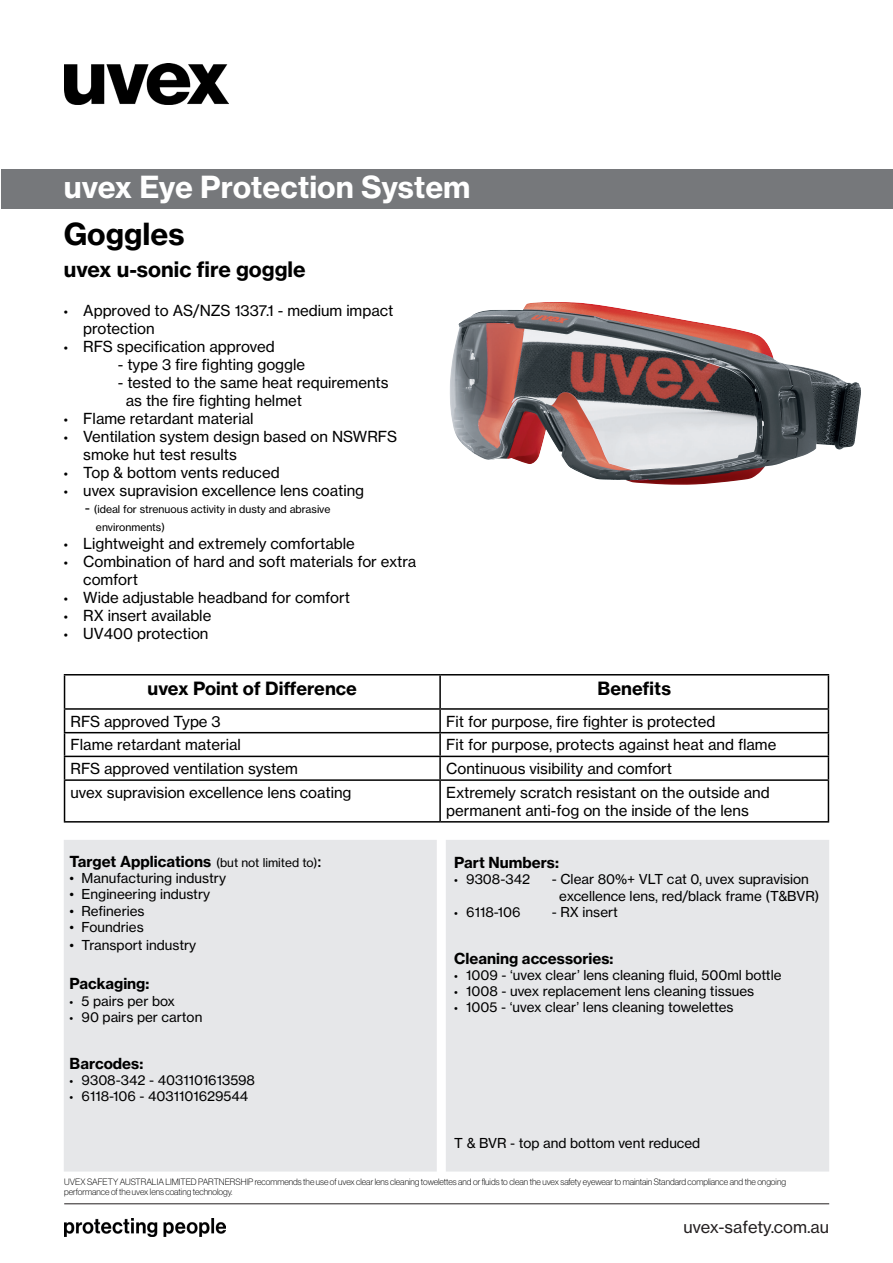
<style>
.page{position:relative;width:893px;height:1263px;background:#fff}
.page>*{position:absolute;margin:0;border:0;box-sizing:border-box;transform-origin:0 0}
.t1{font:30px "N Haas Grotesk TX Pro 75 Bd";color:#fff}
.t2{font:30px "N Haas Grotesk TX Pro 75 Bd";color:#000}
.t3{font:21px "N Haas Grotesk TX Pro 75 Bd";color:#000}
.t4{font:18px "N Haas Grotesk TX Pro 75 Bd";color:#000}
.t5{font:16.5px "N Haas Grotesk TX Pro 55 Rg";color:#231f20}
.Paragraph_Style_1{font:15px/18px "N Haas Grotesk TX Pro 55 Rg";color:#000}
.t6{font:15px "N Haas Grotesk TX Pro 75 Bd";color:#000}
.t7{font:13.5px/16.2px "N Haas Grotesk TX Pro 55 Rg";color:#000}
.Paragraph_Style_1-2{font:10.5px/18px "N Haas Grotesk TX Pro 55 Rg";color:#000}
.t8{font:9px/10.8px "N Haas Grotesk DS Pro 35 X Lt";color:#000}
.s1{font-family:"Myriad Pro"}
.s2{font-size:14.25px}
.s3{font-family:"N Haas Grotesk TX Pro 55 Rg";font-size:12px}
.s4{font-family:"N Haas Grotesk TX Pro 55 Rg";font-size:18px}
</style>
<div class="page">
<div style="left:1px;top:169px;width:891px;height:40px;background:#76787b"></div>
<img style="left:64px;top:64px;width:165px;height:41px">
<img style="left:64px;top:1218px;width:161px;height:18px">
<hr style="left:64px;top:1203px;width:765px;height:1px;background:#231f20">
<div style="left:64px;top:840px;width:373px;height:331px;background:#e6e7e9"></div>
<div style="left:446px;top:840px;width:383px;height:331px;background:#e6e7e9"></div>
<img style="left:450px;top:302px;width:411px;height:183px">
<hr style="left:64px;top:674px;width:376px;height:1px;background:#000">
<hr style="left:64px;top:675px;width:1px;height:33px;background:#000">
<hr style="left:440px;top:674px;width:389px;height:1px;background:#000">
<hr style="left:439px;top:675px;width:2px;height:33px;background:#000">
<hr style="left:828px;top:675px;width:1px;height:33px;background:#000">
<hr style="left:64px;top:708px;width:376px;height:2px;background:#000">
<hr style="left:440px;top:708px;width:389px;height:2px;background:#000">
<hr style="left:439px;top:710px;width:2px;height:22px;background:#000">
<hr style="left:64px;top:732px;width:376px;height:1px;background:#000">
<hr style="left:440px;top:732px;width:389px;height:1px;background:#000">
<hr style="left:439px;top:733px;width:2px;height:23px;background:#000">
<hr style="left:64px;top:756px;width:376px;height:1px;background:#000">
<svg style="left:64px;top:710px;width:1px;height:69px"></svg>
<hr style="left:440px;top:756px;width:389px;height:1px;background:#000">
<hr style="left:439px;top:757px;width:2px;height:22px;background:#000">
<svg style="left:828px;top:710px;width:1px;height:69px"></svg>
<hr style="left:64px;top:779px;width:376px;height:2px;background:#000">
<hr style="left:64px;top:781px;width:1px;height:40px;background:#000">
<hr style="left:440px;top:779px;width:389px;height:2px;background:#000">
<hr style="left:439px;top:781px;width:2px;height:40px;background:#000">
<hr style="left:828px;top:781px;width:1px;height:40px;background:#000">
<hr style="left:64px;top:821px;width:376px;height:1px;background:#000">
<hr style="left:440px;top:821px;width:389px;height:1px;background:#000">
<h1 class="t1" style="left:64px;top:168px;width:408px">uvex Eye Protection System</h1>
<p class="t2" style="left:64px;top:215px;width:122px">Goggles</p>
<p class="t3" style="left:64px;top:256px;width:243px">uvex u-sonic fire goggle</p>
<p class="Paragraph_Style_1" style="left:83px;top:302px;width:312px;text-indent:-20px"><span class="s1">•</span> Approved to AS/NZS 1337.1 - medium impact protection</p>
<p class="Paragraph_Style_1" style="left:64px;top:338px;width:212px"><span class="s1">•</span> RFS specification approved</p>
<p class="Paragraph_Style_1" style="left:118px;top:356px;width:189px">- type 3 fire fighting goggle</p>
<p class="Paragraph_Style_1" style="left:126px;top:374px;width:264px;text-indent:-8px">- tested to the same heat requirements as the fire fighting helmet</p>
<p class="Paragraph_Style_1" style="left:64px;top:410px;width:191px"><span class="s1">•</span> Flame retardant material</p>
<p class="Paragraph_Style_1" style="left:83px;top:428px;width:315px;text-indent:-20px"><span class="s1">•</span> Ventilation system design based on NSWRFS smoke hut test results</p>
<p class="Paragraph_Style_1" style="left:64px;top:464px;width:217px"><span class="s1">•</span> Top &amp; bottom vents reduced</p>
<p class="Paragraph_Style_1" style="left:64px;top:482px;width:302px"><span class="s1">•</span> uvex supravision excellence lens coating</p>
<p class="Paragraph_Style_1-2" style="left:96px;top:500px;width:236px;text-indent:-11px"><span class="s2">-</span> (ideal for strenuous activity in dusty and abrasive environments)</p>
<p class="Paragraph_Style_1" style="left:64px;top:535px;width:293px"><span class="s1">•</span> Lightweight and extremely comfortable</p>
<p class="Paragraph_Style_1" style="left:83px;top:553px;width:335px;text-indent:-20px"><span class="s1">•</span> Combination of hard and soft materials for extra comfort</p>
<p class="Paragraph_Style_1" style="left:64px;top:589px;width:288px"><span class="s1">•</span> Wide adjustable headband for comfort</p>
<p class="Paragraph_Style_1" style="left:64px;top:607px;width:149px"><span class="s1">•</span> RX insert available</p>
<p class="Paragraph_Style_1" style="left:64px;top:625px;width:146px"><span class="s1">•</span> UV400 protection</p>
<p class="t4" style="left:148px;top:677px;width:211px">uvex Point of Difference</p>
<p class="t4" style="left:597px;top:677px;width:75px">Benefits</p>
<p class="Paragraph_Style_1" style="left:71px;top:712px;width:152px">RFS approved Type 3</p>
<p class="Paragraph_Style_1" style="left:446px;top:712px;width:271px">Fit for purpose, fire fighter is protected</p>
<p class="Paragraph_Style_1" style="left:71px;top:736px;width:172px">Flame retardant material</p>
<p class="Paragraph_Style_1" style="left:446px;top:736px;width:332px">Fit for purpose, protects against heat and flame</p>
<p class="Paragraph_Style_1" style="left:71px;top:760px;width:229px">RFS approved ventilation system</p>
<p class="Paragraph_Style_1" style="left:446px;top:760px;width:228px">Continuous visibility and comfort</p>
<p class="Paragraph_Style_1" style="left:71px;top:783px;width:282px">uvex supravision excellence lens coating</p>
<p class="Paragraph_Style_1" style="left:446px;top:783px;width:325px">Extremely scratch resistant on the outside and permanent anti-fog on the inside of the lens</p>
<p class="t6" style="left:70px;top:852px;width:253px">Target Applications <span class="s3">(but not limited to)</span><span class="s4">:</span></p>
<p class="t7" style="left:70px;top:870px;width:158px">• Manufacturing industry</p>
<p class="t7" style="left:70px;top:886px;width:142px">• Engineering industry</p>
<p class="t7" style="left:70px;top:902px;width:77px">• Refineries</p>
<p class="t7" style="left:70px;top:919px;width:76px">• Foundries</p>
<p class="t7" style="left:70px;top:937px;width:128px">• Transport industry</p>
<p class="t6" style="left:70px;top:974px;width:81px">Packaging:</p>
<p class="t7" style="left:70px;top:992px;width:107px"><span class="s1">•</span> 5 pairs per box</p>
<p class="t7" style="left:70px;top:1009px;width:134px"><span class="s1">•</span> 90 pairs per carton</p>
<p class="t6" style="left:70px;top:1054px;width:75px">Barcodes:</p>
<p class="t7" style="left:70px;top:1072px;width:187px"><span class="s1">•</span> 9308-342 - 4031101613598</p>
<p class="t7" style="left:70px;top:1088px;width:180px"><span class="s1">•</span> 6118-106 - 4031101629544</p>
<p class="t6" style="left:454px;top:853px;width:106px">Part Numbers:</p>
<p class="t7" style="left:454px;top:871px;width:78px"><span class="s1">•</span> 9308-342</p>
<p class="t7" style="left:559px;top:871px;width:262px;text-indent:-8px">- Clear 80%+ VLT cat 0, uvex supravision excellence lens, red/black frame (T&amp;BVR)</p>
<p class="t7" style="left:454px;top:904px;width:68px"><span class="s1">•</span> 6118-106</p>
<p class="t7" style="left:552px;top:904px;width:68px">- RX insert</p>
<p class="t6" style="left:454px;top:948px;width:161px">Cleaning accessories:</p>
<p class="t7" style="left:454px;top:967px;width:329px"><span class="s1">•</span> 1009 - ‘uvex clear’ lens cleaning fluid, 500ml bottle</p>
<p class="t7" style="left:454px;top:983px;width:301px"><span class="s1">•</span> 1008 - uvex replacement lens cleaning tissues</p>
<p class="t7" style="left:454px;top:999px;width:281px"><span class="s1">•</span> 1005 - ‘uvex clear’ lens cleaning towelettes</p>
<p class="t7" style="left:454px;top:1135px;width:248px">T &amp; BVR - top and bottom vent reduced</p>
<p class="t8" style="left:64px;top:1176px;width:723px">UVEX SAFETY AUSTRALIA LIMITED PARTNERSHIP recommends the use of uvex clear lens cleaning towelettes and or fluids to clean the uvex safety eyewear to maintain Standard compliance and the ongoing performance of the uvex lens coating technology.</p>
<p class="t5" style="left:683px;top:1217px;width:147px">uvex-safety.com.au</p>
</div>
